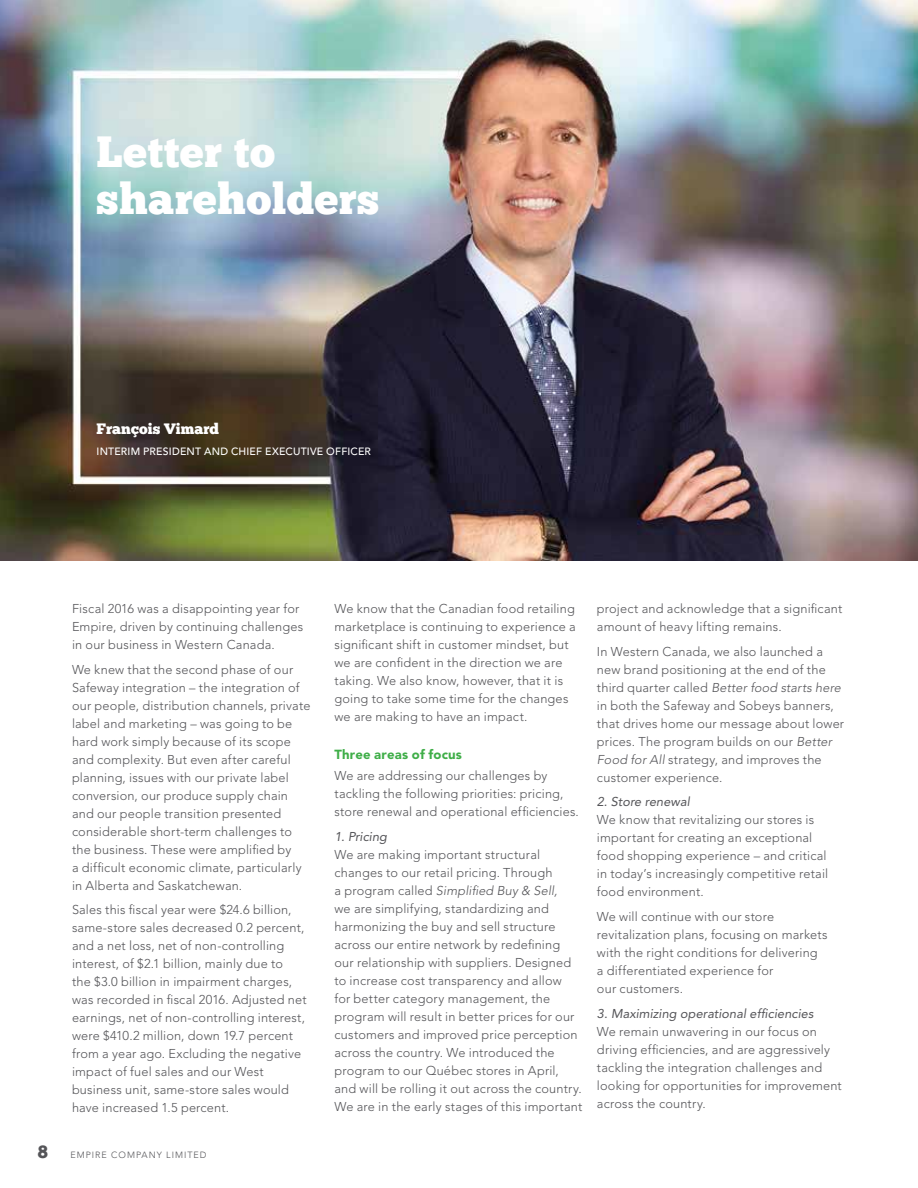
<style>
.page{position:relative;width:918px;height:1188px;background:#fff}
.page>*{position:absolute;margin:0;border:0;box-sizing:border-box;transform-origin:0 0}
.t1{font:43.5px/46.5px "Chunk Five Ex";letter-spacing:.01em;color:#fff}
.t2{font:15px "Chunk Five Ex";color:#fff}
.t3{font:900 13.2px "Avenir";letter-spacing:.01em;color:#3fae48}
.t4{font:300 12.75px/18px "Avenir";letter-spacing:.015em;color:#555559}
.t5{font:italic 12.75px "Avenir";letter-spacing:.005em;color:#555559}
.t6{font:500 10.5px "Avenir";letter-spacing:.02em;color:#fff}
.t7{font:300 9px "Avenir";letter-spacing:.11em;color:#555559}
.s1{font-family:"Chunk Five Ex";font-weight:400;font-size:18px}
.s2{font-style:italic}
</style>
<div class="page">
<img style="left:0;top:0;width:918px;height:560px">
<h1 class="t1" style="left:97px;top:128px;width:284px">Letter to shareholders</h1>
<p class="t2" style="left:97px;top:418px;width:124px">François Vimard</p>
<p class="t6" style="left:97px;top:445px;width:7px">INTE</p>
<p class="t6" style="left:121px;top:445px;width:43px">RIM PRESIDENT</p>
<p class="t6" style="left:204px;top:445px;width:9px">AND</p>
<p class="t6" style="left:231px;top:445px;width:22px">CHIEF</p>
<p class="t6" style="left:265px;top:445px;width:8px">EXEC</p>
<p class="t6" style="left:293px;top:445px;width:49px">UTIVE OFFICE</p>
<p class="t6" style="left:365px;top:445px;width:8px">R</p>
<p class="t4" style="left:72px;top:599px;width:233px">Fiscal 2016 was a disappointing year for<br>Empire, driven by continuing challenges in our business in Western Canada.</p>
<p class="t4" style="left:72px;top:660px;width:240px">We knew that the second phase of our Safeway integration – the integration of our people, distribution channels, private label and marketing – was going to be hard work simply because of its scope and complexity. But even after careful planning, issues with our private label conversion, our produce supply chain and our people transition presented considerable short-term challenges to the business. These were amplified by<br>a difficult economic climate, particularly in Alberta and Saskatchewan.</p>
<p class="t4" style="left:72px;top:901px;width:236px">Sales this fiscal year were $24.6 billion, same-store sales decreased 0.2 percent, and a net loss, net of non-controlling interest, of $2.1 billion, mainly due to<br>the $3.0 billion in impairment charges, was recorded in fiscal 2016. Adjusted net earnings, net of non-controlling interest, were $410.2 million, down 19.7 percent from a year ago. Excluding the negative impact of fuel sales and our West business unit, same-store sales would have increased 1.5 percent.</p>
<p class="t7" style="left:38px;top:1150px;width:170px"><span class="s1">8</span> empire company limited</p>
<p class="t4" style="left:334px;top:600px;width:243px">We know that the Canadian food retailing marketplace is continuing to experience a significant shift in customer mindset, but we are confident in the direction we are taking. We also know, however, that it is going to take some time for the changes we are making to have an impact.</p>
<p class="t3" style="left:334px;top:747px;width:129px">Three areas of focus</p>
<p class="t4" style="left:334px;top:767px;width:246px">We are addressing our challenges by tackling the following priorities: pricing, store renewal and operational efficiencies.</p>
<p class="t5" style="left:334px;top:829px;width:54px">1. Pricing</p>
<p class="t4" style="left:334px;top:845px;width:249px">We are making important structural changes to our retail pricing. Through<br>a program called <span class="s2">Simplified Buy &amp; Sell,<br></span>we are simplifying, standardizing and harmonizing the buy and sell structure across our entire network by redefining our relationship with suppliers. Designed to increase cost transparency and allow<br>for better category management, the program will result in better prices for our customers and improved price perception across the country. We introduced the program to our Québec stores in April, and will be rolling it out across the country.<br>We are in the early stages of this important</p>
<p class="t4" style="left:597px;top:599px;width:247px">project and acknowledge that a significant amount of heavy lifting remains.</p>
<p class="t4" style="left:597px;top:642px;width:249px">In Western Canada, we also launched a new brand positioning at the end of the third quarter called <span class="s2">Better food starts here </span>in both the Safeway and Sobeys banners, that drives home our message about lower prices. The program builds on our <span class="s2">Better Food for All</span> strategy, and improves the customer experience.</p>
<p class="t5" style="left:597px;top:795px;width:94px">2. Store renewal</p>
<p class="t4" style="left:597px;top:811px;width:233px">We know that revitalizing our stores is important for creating an exceptional food shopping experience – and critical in today’s increasingly competitive retail food environment.</p>
<p class="t4" style="left:597px;top:908px;width:232px">We will continue with our store revitalization plans, focusing on markets with the right conditions for delivering a differentiated experience for<br>our customers.</p>
<p class="t5" style="left:597px;top:1006px;width:218px">3. Maximizing operational efficiencies</p>
<p class="t4" style="left:597px;top:1023px;width:246px">We remain unwavering in our focus on driving efficiencies, and are aggressively tackling the integration challenges and looking for opportunities for improvement across the country.</p>
</div>
